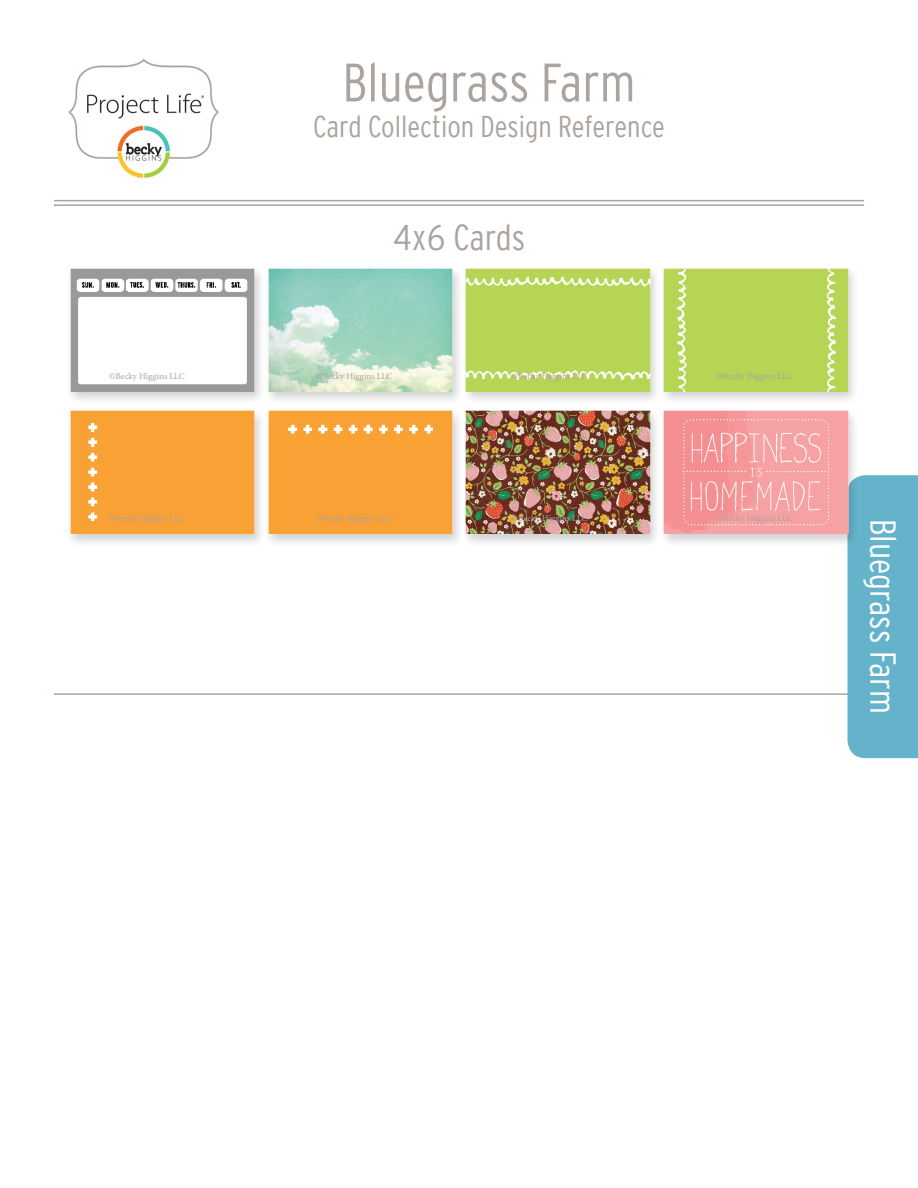
<style>
.page{position:relative;width:918px;height:1188px;background:#fff}
.page>*{position:absolute;margin:0;border:0;box-sizing:border-box;transform-origin:0 0}
.t1{font:54px "Interstate Cond Mono Lgt";color:#aba39d}
.t2{font:36px "Interstate Cond Mono Lgt";color:#fff}
.t3{font:36px "Interstate Cond Mono Lgt";color:#aba39d}
.t4{font:30px "Interstate Cond Mono Lgt";color:#aba39d}
.t5{font:9px "Minion Pro";color:#aba39e}
</style>
<div class="page">
<img style="left:68px;top:58px;width:151px;height:120px">
<hr style="left:54px;top:200px;width:810px;height:1px;background:#aba39d">
<hr style="left:54px;top:204px;width:810px;height:2px;background:#aba39d">
<hr style="left:54px;top:693px;width:810px;height:2px;background:#aba39d">
<div style="left:848px;top:475px;width:70px;height:283px;background:#65b3ca"></div>
<div style="left:660px;top:409px;width:199px;height:139px;background:#231f20;opacity:.2"></div>
<img style="left:664px;top:411px;width:185px;height:123px">
<div style="left:462px;top:409px;width:200px;height:139px;background:#231f20;opacity:.2"></div>
<img style="left:466px;top:411px;width:185px;height:123px">
<div style="left:264px;top:409px;width:200px;height:139px;background:#231f20;opacity:.2"></div>
<div style="left:268px;top:411px;width:185px;height:123px;background:#f9a134"></div>
<div style="left:66px;top:409px;width:200px;height:139px;background:#231f20;opacity:.2"></div>
<div style="left:70px;top:411px;width:185px;height:123px;background:#f9a134"></div>
<div style="left:660px;top:266px;width:199px;height:139px;background:#231f20;opacity:.2"></div>
<img style="left:664px;top:268px;width:185px;height:123px">
<div style="left:462px;top:266px;width:200px;height:139px;background:#231f20;opacity:.2"></div>
<img style="left:466px;top:268px;width:185px;height:123px">
<div style="left:264px;top:266px;width:200px;height:139px;background:#231f20;opacity:.2"></div>
<img style="left:268px;top:268px;width:185px;height:123px">
<div style="left:66px;top:266px;width:200px;height:139px;background:#231f20;opacity:.2"></div>
<img style="left:70px;top:268px;width:185px;height:123px">
<p class="t5" style="left:109px;top:370px;width:77px">©Becky Higgins LLC</p>
<p class="t5" style="left:109px;top:512px;width:77px">©Becky Higgins LLC</p>
<h1 class="t1" style="left:343px;top:52px;width:294px">Bluegrass Farm</h1>
<h3 class="t4" style="left:313px;top:110px;width:354px">Card Collection Design Reference</h3>
<h2 class="t3" style="left:393px;top:217px;width:134px">4x6 Cards</h2>
<p class="t5" style="left:316px;top:370px;width:77px">©Becky Higgins LLC</p>
<p class="t5" style="left:316px;top:512px;width:77px">©Becky Higgins LLC</p>
<p class="t5" style="left:512px;top:370px;width:77px">©Becky Higgins LLC</p>
<p class="t5" style="left:512px;top:512px;width:77px">©Becky Higgins LLC</p>
<p class="t5" style="left:717px;top:370px;width:77px">©Becky Higgins LLC</p>
<p class="t5" style="left:717px;top:512px;width:77px">©Becky Higgins LLC</p>
<h2 class="t2" style="left:903px;top:519px;width:197px;rotate:90deg">Bluegrass Farm</h2>
</div>
